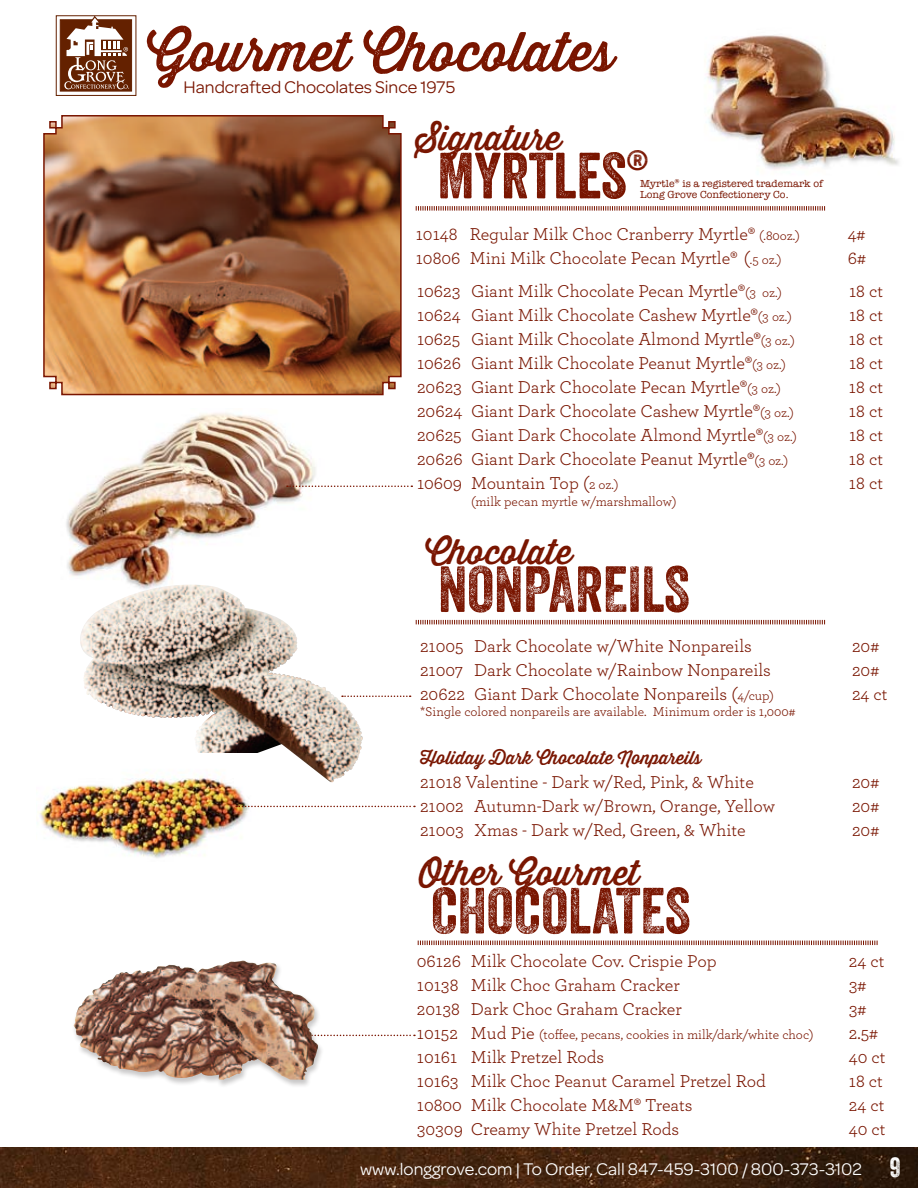
<style>
.page{position:relative;width:918px;height:1188px;background:#fff}
.page>*{position:absolute;margin:0;border:0;box-sizing:border-box;transform-origin:0 0}
.t1{font:63px "Veneer Two";color:#791500}
.t2{font:54px "Thirsty Rough Reg";color:#791500}
.t3{font:34.5px "Thirsty Rough Reg";color:#791500}
.t4{font:27px "Veneer Two";color:#fff}
.t5{font:18px "Archer";color:#791500}
.t6{font:18px "Omnes";color:#fff}
.t7{font:18px "Thirsty Rough Reg";color:#791500}
.t8{font:18px "Omnes";color:#791500}
.t9{font:13.5px "Archer";color:#791500}
.t10{font:10.5px "American Typewriter";color:#791500}
.s1{font-size:13.5px}
.s2{font-size:18px}
</style>
<div class="page">
<img style="left:66px;top:413px;width:260px;height:181px">
<img style="left:0;top:1148px;width:918px;height:40px">
<img style="left:707px;top:35px;width:192px;height:135px">
<img style="left:43px;top:115px;width:359px;height:281px">
<svg style="left:56px;top:15px;width:81px;height:81px"></svg>
<img style="left:80px;top:612px;width:280px;height:171px">
<svg style="left:416px;top:206px;width:409px;height:5px"></svg>
<svg style="left:416px;top:620px;width:409px;height:4px"></svg>
<svg style="left:287px;top:486px;width:125px;height:1px"></svg>
<img style="left:38px;top:754px;width:223px;height:104px">
<svg style="left:236px;top:806px;width:179px;height:1px"></svg>
<svg style="left:325px;top:1035px;width:90px;height:1px"></svg>
<svg style="left:342px;top:696px;width:69px;height:1px"></svg>
<div style="left:72px;top:960px;width:253px;height:128px;background:#231f20;opacity:.25"></div>
<img style="left:74px;top:961px;width:246px;height:120px">
<svg style="left:417px;top:940px;width:461px;height:6px"></svg>
<p class="t2" style="left:147px;top:12px;width:469px">Gourmet Chocolates</p>
<p class="t8" style="left:184px;top:75px;width:273px">Handcrafted Chocolates Since 1975</p>
<p class="t3" style="left:416px;top:113px;width:147px">Signature</p>
<p class="t1" style="left:437px;top:137px;width:212px">MYRTLES<sup>®</sup></p>
<p class="t10" style="left:640px;top:176px;width:184px">Myrtle® is a registered trademark of</p>
<p class="t10" style="left:640px;top:186px;width:150px">Long Grove Confectionery Co.</p>
<p class="t5" style="left:416px;top:222px;width:386px">10148 Regular Milk Choc Cranberry Myrtle® <span class="s1">(.80oz.)</span></p>
<p class="t5" style="left:848px;top:222px;width:19px">4#</p>
<p class="t5" style="left:416px;top:246px;width:367px">10806 Mini Milk Chocolate Pecan Myrtle® (<span class="s1">.5 oz.)</span></p>
<p class="t5" style="left:848px;top:246px;width:20px">6#</p>
<p class="t5" style="left:417px;top:279px;width:367px">10623 Giant Milk Chocolate Pecan Myrtle®<span class="s1">(3 oz.)</span></p>
<p class="t5" style="left:849px;top:279px;width:36px">18 ct</p>
<p class="t5" style="left:417px;top:303px;width:376px">10624 Giant Milk Chocolate Cashew Myrtle®<span class="s1">(3 oz.)</span></p>
<p class="t5" style="left:849px;top:303px;width:36px">18 ct</p>
<p class="t5" style="left:417px;top:327px;width:379px">10625 Giant Milk Chocolate Almond Myrtle®<span class="s1">(3 oz.)</span></p>
<p class="t5" style="left:849px;top:327px;width:36px">18 ct</p>
<p class="t5" style="left:417px;top:351px;width:371px">10626 Giant Milk Chocolate Peanut Myrtle®<span class="s1">(3 oz.)</span></p>
<p class="t5" style="left:849px;top:351px;width:36px">18 ct</p>
<p class="t5" style="left:417px;top:375px;width:366px">20623 Giant Dark Chocolate Pecan Myrtle®<span class="s1">(3 oz.)</span></p>
<p class="t5" style="left:849px;top:375px;width:36px">18 ct</p>
<p class="t5" style="left:417px;top:399px;width:379px">20624 Giant Dark Chocolate Cashew Myrtle®<span class="s1">(3 oz.)</span></p>
<p class="t5" style="left:849px;top:399px;width:36px">18 ct</p>
<p class="t5" style="left:417px;top:423px;width:381px">20625 Giant Dark Chocolate Almond Myrtle®<span class="s1">(3 oz.)</span></p>
<p class="t5" style="left:849px;top:423px;width:36px">18 ct</p>
<p class="t5" style="left:417px;top:447px;width:373px">20626 Giant Dark Chocolate Peanut Myrtle®<span class="s1">(3 oz.)</span></p>
<p class="t5" style="left:849px;top:447px;width:36px">18 ct</p>
<p class="t5" style="left:417px;top:471px;width:203px">10609 Mountain Top (<span class="s1">2 oz.)</span></p>
<p class="t5" style="left:849px;top:471px;width:36px">18 ct</p>
<p class="t9" style="left:471px;top:492px;width:207px">(milk pecan myrtle w/marshmallow)</p>
<p class="t3" style="left:425px;top:526px;width:149px">Chocolate</p>
<p class="t1" style="left:438px;top:551px;width:253px">NONPAREILS</p>
<p class="t5" style="left:420px;top:633px;width:333px">21005 Dark Chocolate w/White Nonpareils</p>
<p class="t5" style="left:852px;top:633px;width:29px">20#</p>
<p class="t5" style="left:420px;top:657px;width:353px">21007 Dark Chocolate w/Rainbow Nonpareils</p>
<p class="t5" style="left:852px;top:657px;width:29px">20#</p>
<p class="t5" style="left:420px;top:681px;width:355px">20622 Giant Dark Chocolate Nonpareils (<span class="s1">4/cup)</span></p>
<p class="t5" style="left:852px;top:681px;width:37px">24 ct</p>
<p class="t9" style="left:420px;top:702px;width:377px">*Single colored nonpareils are available. Minimum order is 1,000#</p>
<p class="t7" style="left:420px;top:744px;width:283px">Holiday Dark Chocolate Nonpareils</p>
<p class="t5" style="left:420px;top:769px;width:335px">21018 Valentine - Dark w/Red, Pink, &amp; White</p>
<p class="t5" style="left:852px;top:769px;width:29px">20#</p>
<p class="t5" style="left:420px;top:793px;width:357px">21002 Autumn-Dark w/Brown, Orange, Yellow</p>
<p class="t5" style="left:852px;top:793px;width:29px">20#</p>
<p class="t5" style="left:420px;top:817px;width:327px">21003 Xmas - Dark w/Red, Green, &amp; White</p>
<p class="t5" style="left:852px;top:817px;width:29px">20#</p>
<p class="t3" style="left:419px;top:848px;width:222px">Other Gourmet</p>
<p class="t1" style="left:431px;top:872px;width:261px">CHOCOLATES</p>
<p class="t5" style="left:417px;top:949px;width:301px">06126 Milk Chocolate Cov. Crispie Pop</p>
<p class="t5" style="left:849px;top:949px;width:37px">24 ct</p>
<p class="t5" style="left:417px;top:973px;width:264px">10138 Milk Choc Graham Cracker</p>
<p class="t5" style="left:849px;top:973px;width:19px">3#</p>
<p class="t5" style="left:417px;top:997px;width:267px">20138 Dark Choc Graham Cracker</p>
<p class="t5" style="left:849px;top:997px;width:19px">3#</p>
<p class="t9" style="left:417px;top:1025px;width:398px"><span class="s2">10152 Mud Pie</span> (toffee, pecans, cookies in milk/dark/white choc)</p>
<p class="t5" style="left:849px;top:1021px;width:31px">2.5#</p>
<p class="t5" style="left:417px;top:1045px;width:189px">10161 Milk Pretzel Rods</p>
<p class="t5" style="left:849px;top:1045px;width:38px">40 ct</p>
<p class="t5" style="left:417px;top:1069px;width:351px">10163 Milk Choc Peanut Caramel Pretzel Rod</p>
<p class="t5" style="left:849px;top:1069px;width:36px">18 ct</p>
<p class="t5" style="left:417px;top:1093px;width:277px">10800 Milk Chocolate M&amp;M® Treats</p>
<p class="t5" style="left:849px;top:1093px;width:37px">24 ct</p>
<p class="t5" style="left:417px;top:1117px;width:264px">30309 Creamy White Pretzel Rods</p>
<p class="t5" style="left:849px;top:1117px;width:38px">40 ct</p>
<p class="t6" style="left:360px;top:1157px;width:503px">www.longgrove.com | To Order, Call 847-459-3100 / 800-373-3102</p>
<p class="t4" style="left:890px;top:1151px;width:12px">9</p>
</div>
